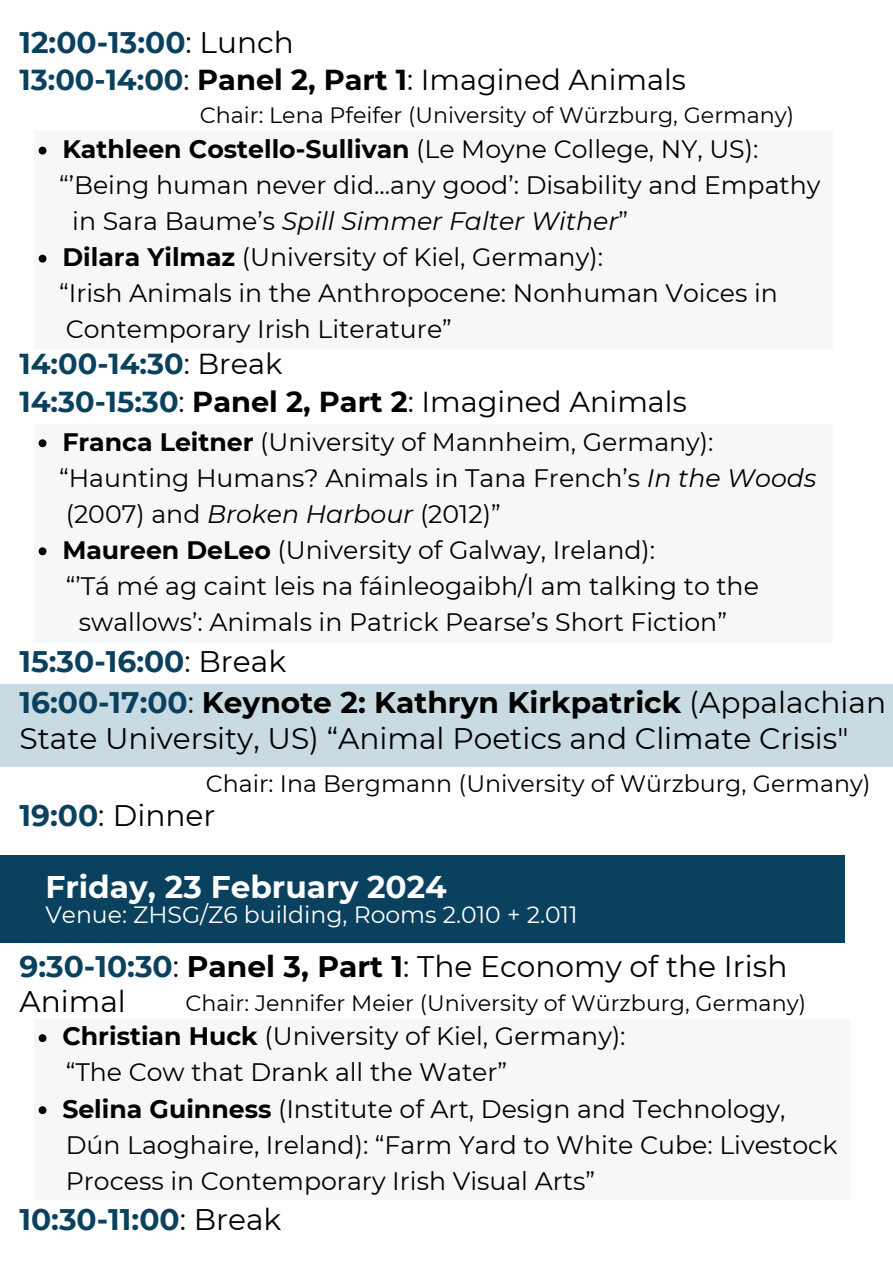
<style>
.page{position:relative;width:893px;height:1264px;background:#fff}
.page>*{position:absolute;margin:0;border:0;box-sizing:border-box;transform-origin:0 0}
.t1{font:700 31.2px "Montserrat";color:#fff}
.t2{font:29.7px/34.8px "Montserrat";color:#000}
.t3{font:700 29.7px/41.7px "Montserrat";color:#000}
.t4{font:700 29.7px "Montserrat";color:#0a415f}
.t5{font:28.8px/38.2px "Montserrat";color:#000}
.t6{font:25.2px/36px "Montserrat";color:#000}
.t7{font:700 25.2px "Montserrat";color:#000}
.t8{font:23.7px "Montserrat";color:#000}
.t9{font:23.55px "Montserrat";color:#fff}
.t10{font:22.2px "Montserrat";color:#000}
.s1{font-weight:400;color:#000}
.s2{font-weight:700;color:#0a415f}
.s3{font-weight:700}
.s4{font-weight:400}
.s5{font-style:italic}
.s6{color:#0a415f}
</style>
<div class="page">
<div style="left:34px;top:130px;width:798px;height:219px;background:#f5f7f8"></div>
<div style="left:0;top:684px;width:892px;height:82px;background:#c8dbe3"></div>
<div style="left:34px;top:1019px;width:817px;height:180px;background:#f5f7f8"></div>
<svg style="left:39px;top:1034px;width:7px;height:8px"></svg>
<svg style="left:39px;top:1106px;width:7px;height:8px"></svg>
<div style="left:0;top:854px;width:845px;height:88px;background:#0a415f"></div>
<div style="left:34px;top:424px;width:798px;height:218px;background:#f5f7f8"></div>
<svg style="left:39px;top:147px;width:7px;height:7px"></svg>
<svg style="left:39px;top:255px;width:7px;height:7px"></svg>
<svg style="left:39px;top:439px;width:7px;height:8px"></svg>
<svg style="left:39px;top:547px;width:7px;height:8px"></svg>
<p class="t4" style="left:19px;top:25px;width:276px">12:00-13:00<span class="s1">: Lunch</span></p>
<p class="t5" style="left:19px;top:61px;width:668px"><span class="s2">13:00-14:00</span>: <span class="s3">Panel 2, Part 1</span>: Imagined Animals</p>
<h2 class="t10" style="left:200px;top:101px;width:596px">Chair: Lena Pfeifer (University of Würzburg, Germany)</h2>
<h1 class="t7" style="left:62px;top:133px;width:697px">Kathleen Costello-Sullivan <span class="s4">(Le Moyne College, NY, US):</span></h1>
<h2 class="t6" style="left:72px;top:167px;width:749px;text-indent:-13px">“’Being human never did...any good’: Disability and Empathy in Sara Baume’s <span class="s5">Spill Simmer Falter Wither</span>”</h2>
<h2 class="t6" style="left:62px;top:239px;width:542px"><span class="s3">Dilara Yilmaz</span> (University of Kiel, Germany):</h2>
<h1 class="t6" style="left:59px;top:275px;width:720px">“Irish Animals in the Anthropocene: Nonhuman Voices in<br>Contemporary Irish Literature”</h1>
<h1 class="t5" style="left:19px;top:344px;width:668px"><span class="s2">14:00-14:30</span>: Break<br><span class="s2">14:30-15:30</span>: <span class="s3">Panel 2, Part 2</span>: Imagined Animals</h1>
<p class="t6" style="left:62px;top:423px;width:652px"><span class="s3">Franca Leitner</span> (University of Mannheim, Germany):</p>
<h2 class="t6" style="left:59px;top:459px;width:758px">“Haunting Humans? Animals in Tana French’s <span class="s5">In the Woods </span>(2007) and <span class="s5">Broken Harbour</span> (2012)”</h2>
<p class="t6" style="left:62px;top:531px;width:594px"><span class="s3">Maureen DeLeo</span> (University of Galway, Ireland):</p>
<h2 class="t6" style="left:79px;top:567px;width:681px;text-indent:-13px">“’Tá mé ag caint leis na fáinleogaibh/I am talking to the swallows’: Animals in Patrick Pearse’s Short Fiction”</h2>
<p class="t3" style="left:19px;top:640px;width:868px"><span class="s6">15:30-16:00</span><span class="s4">: Break<br></span><span class="s6">16:00-17:00</span><span class="s4">:</span> Keynote 2: Kathryn Kirkpatrick <span class="s4">(Appalachian</span></p>
<p class="t2" style="left:19px;top:721px;width:830px">State University, US) “Animal Poetics and Climate Crisis"</p>
<h1 class="t8" style="left:206px;top:769px;width:666px">Chair: Ina Bergmann (University of Würzburg, Germany)</h1>
<h1 class="t2" style="left:19px;top:797px;width:197px"><span class="s2">19:00</span>: Dinner</h1>
<h2 class="t1" style="left:45px;top:867px;width:403px">Friday, 23 February 2024</h2>
<h2 class="t9" style="left:45px;top:899px;width:533px">Venue: ZHSG/Z6 building, Rooms 2.010 + 2.011</h2>
<p class="t2" style="left:19px;top:948px;width:769px"><span class="s2">9:30-10:30</span>: <span class="s3">Panel 3, Part 1</span>: The Economy of the Irish<br>Animal</p>
<h2 class="t6" style="left:62px;top:1018px;width:564px"><span class="s3">Christian Huck</span> (University of Kiel, Germany):</h2>
<p class="t6" style="left:66px;top:1054px;width:443px">“The Cow that Drank all the Water”</p>
<h2 class="t6" style="left:62px;top:1090px;width:724px"><span class="s3">Selina Guinness</span> (Institute of Art, Design and Technology,</h2>
<p class="t6" style="left:66px;top:1126px;width:773px">Dún Laoghaire, Ireland): “Farm Yard to White Cube: Livestock<br>Process in Contemporary Irish Visual Arts”</p>
<p class="t4" style="left:19px;top:1201px;width:263px">10:30-11:00<span class="s1">: Break</span></p>
<p class="t10" style="left:185px;top:989px;width:622px">Chair: Jennifer Meier (University of Würzburg, Germany)</p>
</div>
